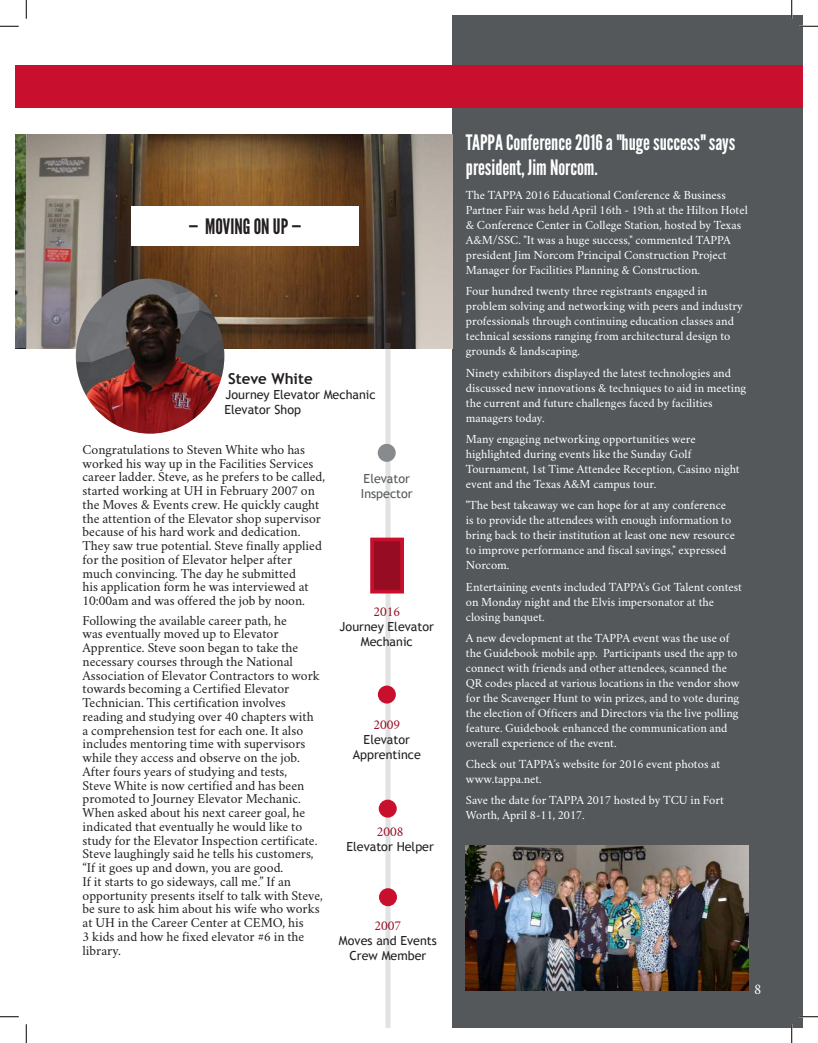
<style>
.page{position:relative;width:818px;height:1043px;background:#fff}
.page>*{position:absolute;margin:0;border:0;box-sizing:border-box;transform-origin:0 0}
.t1{font:21.25px/25.5px "League Gothic";color:#fff}
.t2{font:21.25px "League Gothic";color:#231f20}
.t3{font:700 15px "Trebuchet MS";color:#231f20}
.t4{font:15px "Crimson";color:#fff}
.t5{font:13.75px/13.8px "Crimson";color:#231f20}
.t6{font:13.75px "Crimson";color:#960c22}
.t7{font:12.5px/15px "Crimson";color:#fff}
.t8{font:12.5px/15px "Trebuchet MS";color:#231f20;text-align:center}
.t9{font:12.5px/15px "Trebuchet MS";color:#54585a}
</style>
<div class="page">
<div style="left:452px;top:15px;width:350px;height:1013px;background:#54585a"></div>
<img style="left:15px;top:134px;width:437px;height:214px">
<div style="left:15px;top:65px;width:787px;height:42px;background:#c8102e"></div>
<div style="left:131px;top:206px;width:227px;height:40px;background:#fff"></div>
<div style="left:385px;top:343px;width:5px;height:685px;background:#e1e2e2"></div>
<div style="left:370px;top:537px;width:34px;height:56px;background:#960c22;border:4px solid #c8102e"></div>
<div style="left:378px;top:685px;width:18px;height:18px;background:#c8102e;border-radius:50%"></div>
<div style="left:379px;top:799px;width:17px;height:18px;background:#c8102e;border-radius:50%"></div>
<div style="left:379px;top:888px;width:18px;height:18px;background:#c8102e;border-radius:50%"></div>
<div style="left:378px;top:444px;width:18px;height:18px;background:#888b8d;border-radius:50%"></div>
<img style="left:466px;top:845px;width:282px;height:145px">
<svg style="left:15px;top:296px;width:11px;height:52px"></svg>
<img style="left:76px;top:278px;width:148px;height:155px">
<svg style="left:0;top:25px;width:19px;height:2px"></svg>
<svg style="left:799px;top:25px;width:19px;height:2px"></svg>
<svg style="left:0;top:1016px;width:19px;height:1px"></svg>
<svg style="left:800px;top:1015px;width:18px;height:2px"></svg>
<svg style="left:25px;top:0;width:2px;height:19px"></svg>
<svg style="left:25px;top:1024px;width:2px;height:18px"></svg>
<svg style="left:791px;top:0;width:1px;height:18px"></svg>
<svg style="left:791px;top:1025px;width:1px;height:17px"></svg>
<h1 class="t2" style="left:188px;top:214px;width:115px">— MOVING ON UP —</h1>
<p class="t3" style="left:228px;top:369px;width:86px">Steve White</p>
<p class="t8" style="left:224px;top:387px;width:153px;text-align:left">Journey Elevator Mechanic<br>Elevator Shop</p>
<p class="t5" style="left:82px;top:441px;width:244px">Congratulations to Steven White who has worked his way up in the Facilities Services career ladder. Steve, as he prefers to be called, started working at UH in February 2007 on the Moves &amp; Events crew. He quickly caught the attention of the Elevator shop supervisor because of his hard work and dedication.<br>They saw true potential. Steve finally applied for the position of Elevator helper after much convincing. The day he submitted<br>his application form he was interviewed at 10:00am and was offered the job by noon.</p>
<p class="t5" style="left:82px;top:611px;width:242px">Following the available career path, he<br>was eventually moved up to Elevator Apprentice. Steve soon began to take the necessary courses through the National Association of Elevator Contractors to work towards becoming a Certified Elevator Technician. This certification involves reading and studying over 40 chapters with a comprehension test for each one. It also includes mentoring time with supervisors while they access and observe on the job.<br>After fours years of studying and tests,<br>Steve White is now certified and has been promoted to Journey Elevator Mechanic.<br>When asked about his next career goal, he indicated that eventually he would like to study for the Elevator Inspection certificate.<br>Steve laughingly said he tells his customers, “If it goes up and down, you are good.<br>If it starts to go sideways, call me.” If an opportunity presents itself to talk with Steve, be sure to ask him about his wife who works at UH in the Career Center at CEMO, his<br>3 kids and how he fixed elevator #6 in the library.</p>
<p class="t9" style="left:361px;top:471px;width:53px">Elevator<br>Inspector</p>
<p class="t6" style="left:373px;top:600px;width:28px">2016</p>
<p class="t8" style="left:339px;top:618px;width:96px">Journey Elevator<br>Mechanic</p>
<p class="t6" style="left:373px;top:714px;width:28px">2009</p>
<p class="t8" style="left:353px;top:732px;width:70px">Elevator<br>Apprentince</p>
<p class="t6" style="left:377px;top:820px;width:28px">2008</p>
<p class="t8" style="left:346px;top:839px;width:89px">Elevator Helper</p>
<p class="t6" style="left:374px;top:914px;width:28px">2007</p>
<p class="t8" style="left:339px;top:933px;width:99px">Moves and Events<br>Crew Member</p>
<h1 class="t1" style="left:466px;top:130px;width:271px">TAPPA Conference 2016 a "huge success" says president, Jim Norcom.</h1>
<p class="t7" style="left:466px;top:186px;width:283px">The TAPPA 2016 Educational Conference &amp; Business Partner Fair was held April 16th - 19th at the Hilton Hotel &amp; Conference Center in College Station, hosted by Texas A&amp;M/SSC. "It was a huge success," commented TAPPA president Jim Norcom Principal Construction Project Manager for Facilities Planning &amp; Construction.</p>
<p class="t7" style="left:466px;top:282px;width:278px">Four hundred twenty three registrants engaged in problem solving and networking with peers and industry professionals through continuing education classes and technical sessions ranging from architectural design to grounds &amp; landscaping.</p>
<p class="t7" style="left:466px;top:363px;width:282px">Ninety exhibitors displayed the latest technologies and discussed new innovations &amp; techniques to aid in meeting the current and future challenges faced by facilities managers today.</p>
<p class="t7" style="left:466px;top:430px;width:275px">Many engaging networking opportunities were highlighted during events like the Sunday Golf Tournament, 1st Time Attendee Reception, Casino night event and the Texas A&amp;M campus tour.</p>
<p class="t7" style="left:466px;top:496px;width:270px">"The best takeaway we can hope for at any conference is to provide the attendees with enough information to bring back to their institution at least one new resource to improve performance and fiscal savings," expressed Norcom.</p>
<p class="t7" style="left:466px;top:577px;width:278px">Entertaining events included TAPPA's Got Talent contest on Monday night and the Elvis impersonator at the closing banquet.</p>
<p class="t7" style="left:466px;top:628px;width:275px">A new development at the TAPPA event was the use of the Guidebook mobile app. Participants used the app to connect with friends and other attendees, scanned the QR codes placed at various locations in the vendor show for the Scavenger Hunt to win prizes, and to vote during the election of Officers and Directors via the live polling feature. Guidebook enhanced the communication and overall experience of the event.</p>
<p class="t7" style="left:466px;top:755px;width:256px">Check out TAPPA’s website for 2016 event photos at www.tappa.net.</p>
<p class="t7" style="left:466px;top:791px;width:259px">Save the date for TAPPA 2017 hosted by TCU in Fort<br>Worth, April 8-11, 2017.</p>
<p class="t4" style="left:754px;top:977px;width:9px">8</p>
</div>
